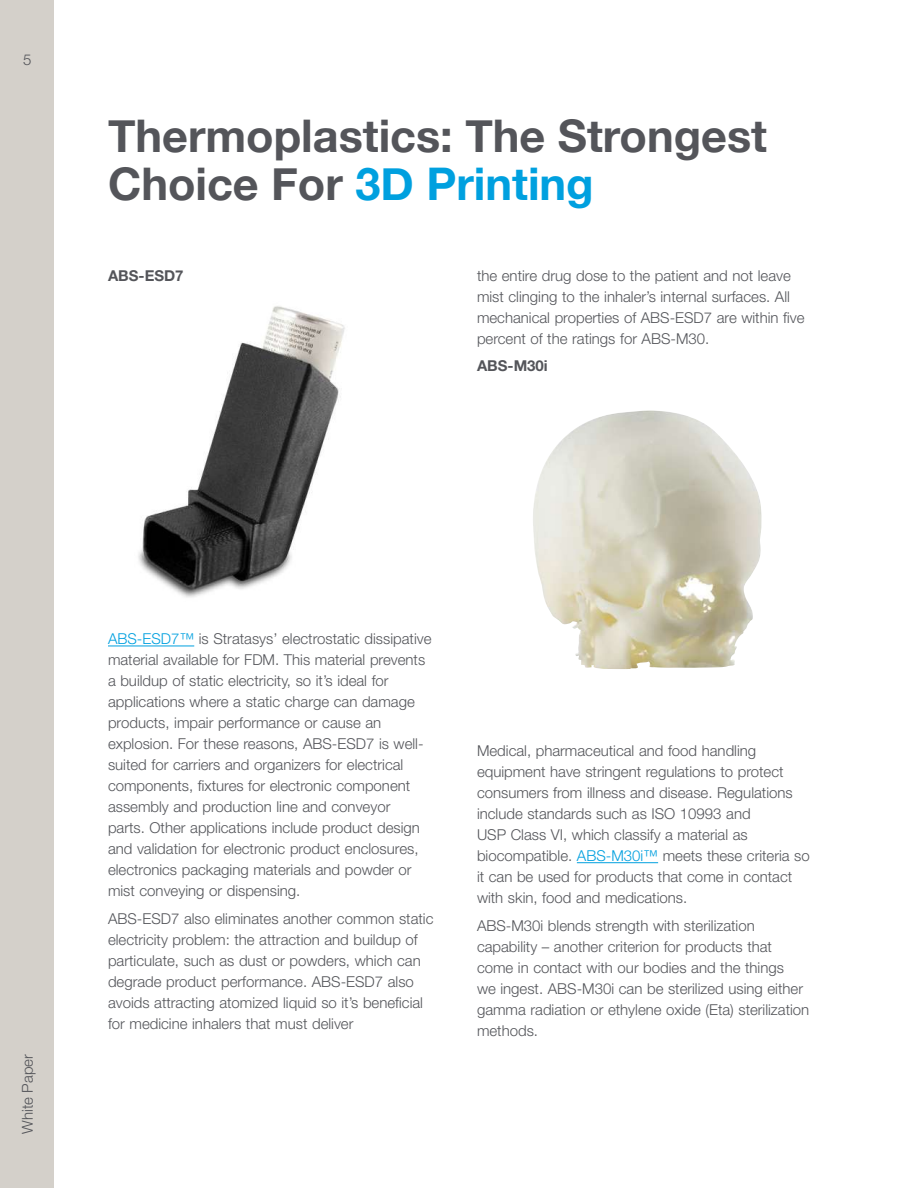
<style>
.page{position:relative;width:918px;height:1188px;background:#fff}
.page>*{position:absolute;margin:0;border:0;box-sizing:border-box;transform-origin:0 0}
.t1{font:700 45px/48px "Helvetica Neue";color:#54555a}
.t2{font:300 15px/21px "Helvetica Neue LT Std";color:#54555a}
.t3{font:700 15px "Helvetica Neue LT Std";color:#54555a}
.s1{color:#00a0df}
</style>
<div class="page">
<div style="left:0;top:0;width:54px;height:1188px;background:#d4d0ca"></div>
<hr style="left:108px;top:646px;width:86px;height:1px;background:#00a0df">
<hr style="left:577px;top:862px;width:81px;height:1px;background:#00a0df">
<img style="left:138px;top:306px;width:207px;height:292px">
<img style="left:533px;top:411px;width:229px;height:258px">
<p class="t2" style="left:23px;top:49px;width:10px">5</p>
<h1 class="t1" style="left:108px;top:113px;width:661px">Thermoplastics: The Strongest<br>Choice For <span class="s1">3D Printing</span></h1>
<p class="t3" style="left:108px;top:266px;width:77px">ABS-ESD7</p>
<p class="t2" style="left:477px;top:265px;width:329px">the entire drug dose to the patient and not leave mist clinging to the inhaler’s internal surfaces. All mechanical properties of ABS-ESD7 are within five percent of the ratings for ABS-M30.</p>
<p class="t3" style="left:477px;top:357px;width:72px">ABS-M30i</p>
<p class="t2" style="left:17px;top:1134px;width:82px;rotate:-90deg">White Paper</p>
<p class="t2" style="left:108px;top:628px;width:325px"><span class="s1">ABS-ESD7™</span> is Stratasys’ electrostatic dissipative material available for FDM. This material prevents a buildup of static electricity, so it’s ideal for applications where a static charge can damage products, impair performance or cause an explosion. For these reasons, ABS-ESD7 is well&shy;suited for carriers and organizers for electrical components, fixtures for electronic component assembly and production line and conveyor<br>parts. Other applications include product design and validation for electronic product enclosures, electronics packaging materials and powder or mist conveying or dispensing.</p>
<p class="t2" style="left:108px;top:908px;width:327px">ABS-ESD7 also eliminates another common static electricity problem: the attraction and buildup of particulate, such as dust or powders, which can degrade product performance. ABS-ESD7 also avoids attracting atomized liquid so it’s beneficial for medicine inhalers that must deliver</p>
<p class="t2" style="left:477px;top:740px;width:334px">Medical, pharmaceutical and food handling equipment have stringent regulations to protect consumers from illness and disease. Regulations include standards such as ISO 10993 and<br>USP Class VI, which classify a material as biocompatible. <span class="s1">ABS-M30i™</span> meets these criteria so it can be used for products that come in contact with skin, food and medications.</p>
<p class="t2" style="left:477px;top:915px;width:334px">ABS-M30i blends strength with sterilization capability – another criterion for products that come in contact with our bodies and the things<br>we ingest. ABS-M30i can be sterilized using either gamma radiation or ethylene oxide (Eta) sterilization methods.</p>
</div>
